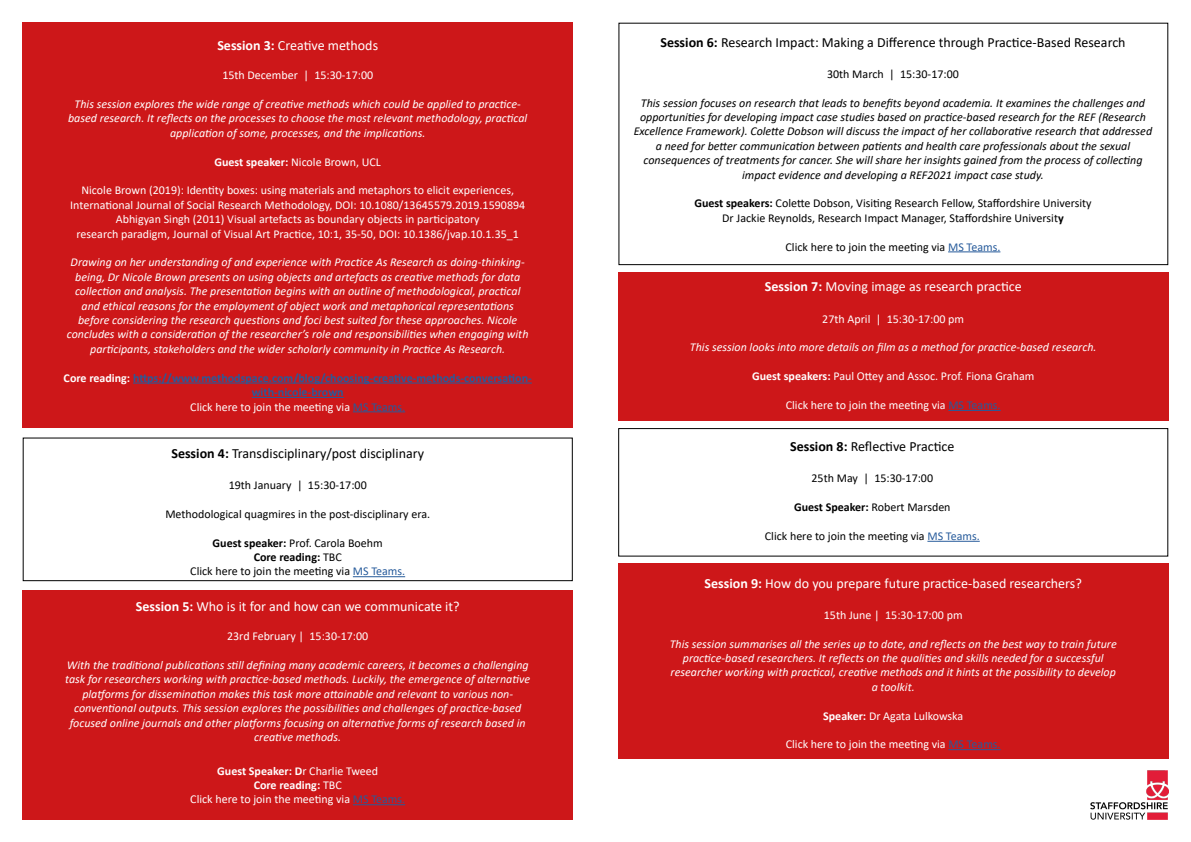
<style>
.page{position:relative;width:1191px;height:842px;background:#fff}
.page>*{position:absolute;margin:0;border:0;box-sizing:border-box;transform-origin:0 0}
.t1{font:14px "Calibri";color:#fff}
.t2{font:14px "Calibri";color:#000}
.t3{font:italic 12px/14.4px "Calibri";color:#fff;text-align:center}
.t4{font:12px/14.4px "Calibri";color:#fff;text-align:center}
.t5{font:italic 12px/14.4px "Calibri";color:#000;text-align:center}
.t6{font:12px/14.4px "Calibri";color:#000;text-align:center}
.t7{font:700 12px/14.4px "Calibri";color:#275b9b;text-align:center}
.t8{font:700 12px "Calibri";color:#000}
.s1{font-weight:700}
.s2{color:#fff}
.s3{font-weight:400;color:#fff}
.s4{font-weight:400}
.s5{color:#275b9b}
</style>
<div class="page">
<div style="left:23px;top:437px;width:550px;height:144px;border:1px solid #000"></div>
<div style="left:618px;top:428px;width:550px;height:129px;border:1px solid #000"></div>
<div style="left:618px;top:23px;width:550px;height:242px;border:1px solid #000"></div>
<div style="left:23px;top:23px;width:550px;height:405px;background:#cd1719"></div>
<hr style="left:133px;top:383px;width:399px;height:1px;background:#275b9b">
<hr style="left:252px;top:397px;width:92px;height:1px;background:#275b9b">
<hr style="left:353px;top:411px;width:52px;height:1px;background:#275b9b">
<hr style="left:353px;top:576px;width:52px;height:1px;background:#275b9b">
<div style="left:23px;top:590px;width:550px;height:229px;background:#cd1719"></div>
<hr style="left:353px;top:804px;width:52px;height:1px;background:#275b9b">
<hr style="left:948px;top:251px;width:52px;height:1px;background:#275b9b">
<div style="left:618px;top:273px;width:550px;height:148px;background:#cd1719"></div>
<hr style="left:948px;top:410px;width:52px;height:1px;background:#275b9b">
<div style="left:618px;top:564px;width:550px;height:195px;background:#cd1719"></div>
<hr style="left:927px;top:541px;width:52px;height:1px;background:#275b9b">
<hr style="left:948px;top:749px;width:52px;height:1px;background:#275b9b">
<img style="left:1090px;top:771px;width:78px;height:48px">
<p class="t1" style="left:217px;top:36px;width:162px"><span class="s1">Session 3:</span> Creative methods</p>
<p class="t4" style="left:222px;top:68px;width:152px">15th December | 15:30-17:00</p>
<p class="t3" style="left:68px;top:96px;width:461px">This session explores the wide range of creative methods which could be applied to practice&shy;based research. It reflects on the processes to choose the most relevant methodology, practical application of some, processes, and the implications.</p>
<p class="t4" style="left:214px;top:154px;width:168px"><span class="s1">Guest speaker:</span> Nicole Brown, UCL</p>
<p class="t4" style="left:70px;top:183px;width:456px">Nicole Brown (2019): Identity boxes: using materials and metaphors to elicit experiences, International Journal of Social Research Methodology, DOI: 10.1080/13645579.2019.1590894<br>Abhigyan Singh (2011) Visual artefacts as boundary objects in participatory<br>research paradigm, Journal of Visual Art Practice, 10:1, 35-50, DOI: 10.1386/jvap.10.1.35_1</p>
<p class="t3" style="left:67px;top:255px;width:463px">Drawing on her understanding of and experience with Practice As Research as doing-thinking&shy;being, Dr Nicole Brown presents on using objects and artefacts as creative methods for data collection and analysis. The presentation begins with an outline of methodological, practical and ethical reasons for the employment of object work and metaphorical representations before considering the research questions and foci best suited for these approaches. Nicole concludes with a consideration of the researcher’s role and responsibilities when engaging with participants, stakeholders and the wider scholarly community in Practice As Research.</p>
<p class="t7" style="left:64px;top:370px;width:469px"><span class="s2">Core reading:</span> https://www.methodspace.com/blog/choosing-creative-methods-conversation&shy;with-nicole-brown<br><span class="s3">Click here to join the meeting via</span> <span class="s4">MS Teams.</span></p>
<p class="t2" style="left:171px;top:443px;width:254px"><span class="s1">Session 4:</span> Transdisciplinary/post disciplinary</p>
<p class="t6" style="left:229px;top:477px;width:139px">19th January | 15:30-17:00</p>
<p class="t6" style="left:165px;top:506px;width:266px">Methodological quagmires in the post-disciplinary era.</p>
<p class="t6" style="left:190px;top:535px;width:216px"><span class="s1">Guest speaker:</span> Prof. Carola Boehm<br><span class="s1">Core reading:</span> TBC<br>Click here to join the meeting via <span class="s5">MS Teams.</span></p>
<p class="t1" style="left:136px;top:597px;width:325px"><span class="s1">Session 5:</span> Who is it for and how can we communicate it?</p>
<p class="t4" style="left:227px;top:629px;width:143px">23rd February | 15:30-17:00</p>
<p class="t3" style="left:65px;top:657px;width:466px">With the traditional publications still defining many academic careers, it becomes a challenging task for researchers working with practice-based methods. Luckily, the emergence of alternative platforms for dissemination makes this task more attainable and relevant to various non&shy;conventional outputs. This session explores the possibilities and challenges of practice-based focused online journals and other platforms focusing on alternative forms of research based in creative methods.</p>
<p class="t4" style="left:190px;top:763px;width:216px"><span class="s1">Guest Speaker: D</span>r Charlie Tweed<br><span class="s1">Core reading:</span> TBC<br>Click here to join the meeting via <span class="s5">MS Teams.</span></p>
<p class="t2" style="left:660px;top:32px;width:467px"><span class="s1">Session 6:</span> Research Impact: Making a Difference through Practice-Based Research</p>
<p class="t6" style="left:827px;top:66px;width:133px">30th March | 15:30-17:00</p>
<p class="t5" style="left:634px;top:95px;width:520px">This session focuses on research that leads to benefits beyond academia. It examines the challenges and opportunities for developing impact case studies based on practice-based research for the REF (Research Excellence Framework). Colette Dobson will discuss the impact of her collaborative research that addressed a need for better communication between patients and health care professionals about the sexual consequences of treatments for cancer. She will share her insights gained from the process of collecting impact evidence and developing a REF2021 impact case study.</p>
<p class="t6" style="left:694px;top:196px;width:399px"><span class="s1">Guest speakers:</span> Colette Dobson, Visiting Research Fellow, Staffordshire University<br>Dr Jackie Reynolds, Research Impact Manager, Staffordshire Universit<span class="s1">y</span></p>
<p class="t6" style="left:785px;top:239px;width:216px">Click here to join the meeting via <span class="s5">MS Teams.</span></p>
<p class="t1" style="left:765px;top:277px;width:258px"><span class="s1">Session 7:</span> Moving image as research practice</p>
<p class="t4" style="left:822px;top:311px;width:143px">27th April | 15:30-17:00 pm</p>
<p class="t3" style="left:690px;top:340px;width:408px">This session looks into more details on film as a method for practice-based research.</p>
<p class="t4" style="left:752px;top:369px;width:284px"><span class="s1">Guest speakers:</span> Paul Ottey and Assoc. Prof. Fiona Graham</p>
<p class="t4" style="left:786px;top:398px;width:216px">Click here to join the meeting via <span class="s5">MS Teams.</span></p>
<p class="t2" style="left:790px;top:437px;width:166px"><span class="s1">Session 8:</span> Reflective Practice</p>
<p class="t6" style="left:811px;top:471px;width:123px">25th May | 15:30-17:00</p>
<p class="t8" style="left:794px;top:499px;width:158px">Guest Speaker: <span class="s4">Robert Marsden</span></p>
<p class="t6" style="left:765px;top:528px;width:216px">Click here to join the meeting via <span class="s5">MS Teams.</span></p>
<p class="t1" style="left:704px;top:573px;width:379px"><span class="s1">Session 9:</span> How do you prepare future practice-based researchers?</p>
<p class="t4" style="left:824px;top:607px;width:140px">15th June | 15:30-17:00 pm</p>
<p class="t3" style="left:669px;top:636px;width:448px">This session summarises all the series up to date, and reflects on the best way to train future practice-based researchers. It reflects on the qualities and skills needed for a successful researcher working with practical, creative methods and it hints at the possibility to develop a toolkit.</p>
<p class="t4" style="left:823px;top:708px;width:142px"><span class="s1">Speaker:</span> Dr Agata Lulkowska</p>
<p class="t4" style="left:785px;top:737px;width:216px">Click here to join the meeting via <span class="s5">MS Teams.</span></p>
</div>
